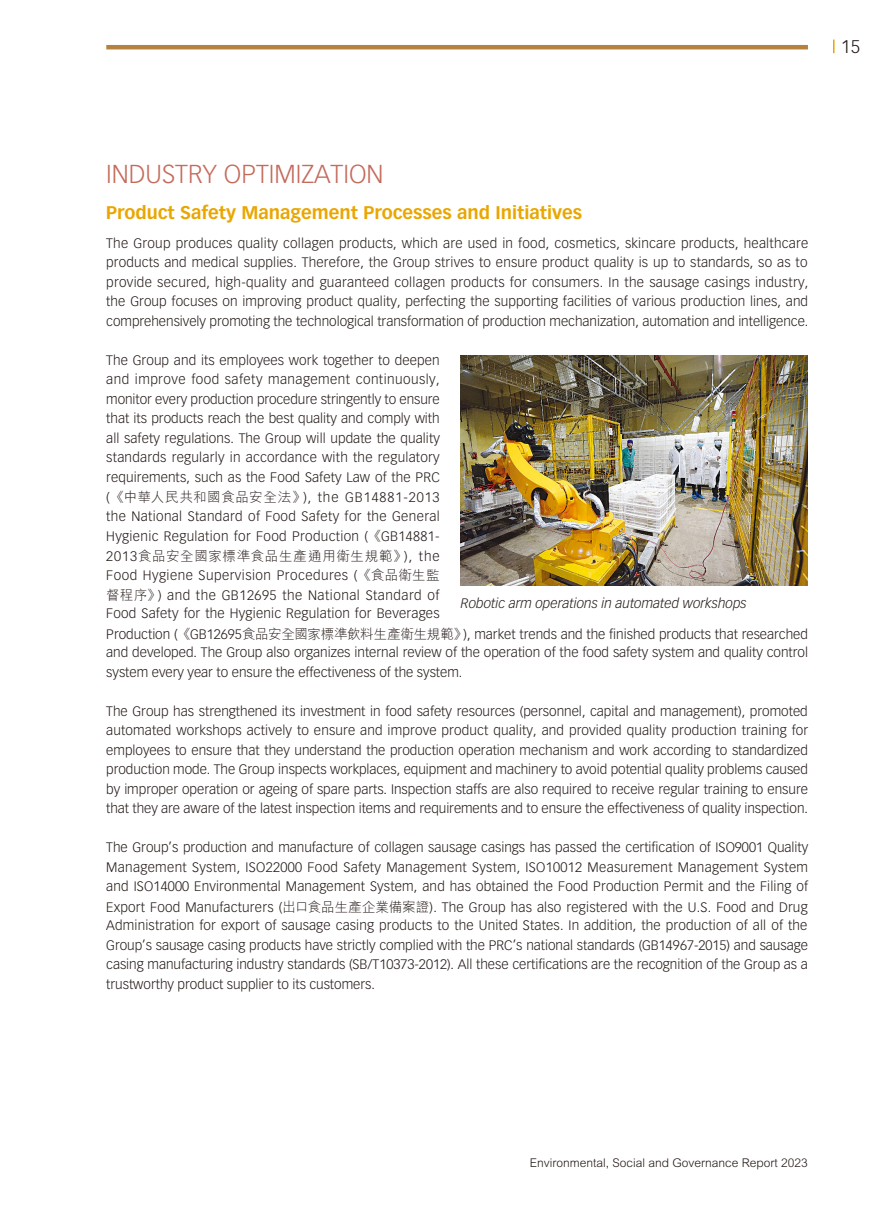
<style>
.page{position:relative;width:893px;height:1212px;background:#fff}
.page>*{position:absolute;margin:0;border:0;box-sizing:border-box;transform-origin:0 0}
.t1{font:300 25.5px "Vectora LT Std";color:#c46b5b}
.t2{font:700 18px "Vectora LT Std";color:#eaa600}
.t3{font:300 18px "Vectora LT Std";color:#231916}
.t4{font:300 13.5px/19.5px "Vectora LT Std";letter-spacing:.01em;color:#231916;text-align:justify}
.t5{font:italic 300 13.5px "Vectora LT Std";color:#231916}
.t6{font:300 13.5px "M Hei HK";letter-spacing:.045em;color:#231916}
.t7{font:300 12px "M Hei HK";color:#231916}
.s1{font-family:"M Hei HK"}
.s2{font-family:"Vectora LT Std"}
</style>
<div class="page">
<hr style="left:106px;top:45px;width:702px;height:4px;background:#b4823e">
<svg style="left:833px;top:40px;width:1px;height:13px"></svg>
<img style="left:461px;top:355px;width:347px;height:231px">
<h2 class="t3" style="left:841px;top:36px;width:20px">15</h2>
<h1 class="t1" style="left:106px;top:159px;width:279px">INDUSTRY OPTIMIZATION</h1>
<h2 class="t2" style="left:106px;top:202px;width:477px">Product Safety Management Processes and Initiatives</h2>
<p class="t4" style="left:106px;top:233px;width:704px">The Group produces quality collagen products, which are used in food, cosmetics, skincare products, healthcare products and medical supplies. Therefore, the Group strives to ensure product quality is up to standards, so as to provide secured, high-quality and guaranteed collagen products for consumers. In the sausage casings industry, the Group focuses on improving product quality, perfecting the supporting facilities of various production lines, and comprehensively promoting the technological transformation of production mechanization, automation and intelligence.</p>
<p class="t4" style="left:106px;top:350px;width:335px">The Group and its employees work together to deepen and improve food safety management continuously, monitor every production procedure stringently to ensure that its products reach the best quality and comply with all safety regulations. The Group will update the quality standards regularly in accordance with the regulatory requirements, such as the Food Safety Law of the PRC (<span class="s1">《中華人民共和國食品安全法》</span>), the GB14881-2013</p>
<p class="t4" style="left:106px;top:506px;width:335px;line-height:20.4px">the National Standard of Food Safety for the General<br>Hygienic Regulation for Food Production (<span class="s1">《</span>GB14881-</p>
<p class="t6" style="left:106px;top:549px;width:335px"><span class="s2">2013</span>食品安全國家標準食品生產通用衛生規範》<span class="s2">), the</span></p>
<p class="t4" style="left:106px;top:566px;width:335px;line-height:19px">Food Hygiene Supervision Procedures (<span class="s1">《食品衛生監督程序》</span>) and the GB12695 the National Standard of Food Safety for the Hygienic Regulation for Beverages</p>
<p class="t4" style="left:106px;top:624px;width:703px;line-height:19px">Production (<span class="s1">《</span>GB12695<span class="s1">食品安全國家標準飲料生產衛生規範》</span>), market trends and the finished products that researched and developed. The Group also organizes internal review of the operation of the food safety system and quality control system every year to ensure the effectiveness of the system.</p>
<p class="t4" style="left:106px;top:701px;width:704px">The Group has strengthened its investment in food safety resources (personnel, capital and management), promoted automated workshops actively to ensure and improve product quality, and provided quality production training for employees to ensure that they understand the production operation mechanism and work according to standardized production mode. The Group inspects workplaces, equipment and machinery to avoid potential quality problems caused by improper operation or ageing of spare parts. Inspection staffs are also required to receive regular training to ensure that they are aware of the latest inspection items and requirements and to ensure the effectiveness of quality inspection.</p>
<p class="t4" style="left:106px;top:838px;width:703px">The Group’s production and manufacture of collagen sausage casings has passed the certification of ISO9001 Quality Management System, ISO22000 Food Safety Management System, ISO10012 Measurement Management System and ISO14000 Environmental Management System, and has obtained the Food Production Permit and the Filing of Export Food Manufacturers (<span class="s1">出口食品生產企業備案證</span>). The Group has also registered with the U.S. Food and Drug</p>
<p class="t4" style="left:106px;top:916px;width:703px">Administration for export of sausage casing products to the United States. In addition, the production of all of the Group’s sausage casing products have strictly complied with the PRC’s national standards (GB14967-2015) and sausage casing manufacturing industry standards (SB/T10373-2012). All these certifications are the recognition of the Group as a trustworthy product supplier to its customers.</p>
<p class="t5" style="left:461px;top:595px;width:287px">Robotic arm operations in automated workshops</p>
<p class="t7" style="left:530px;top:1156px;width:280px">Environmental, Social and Governance Report 2023</p>
</div>
